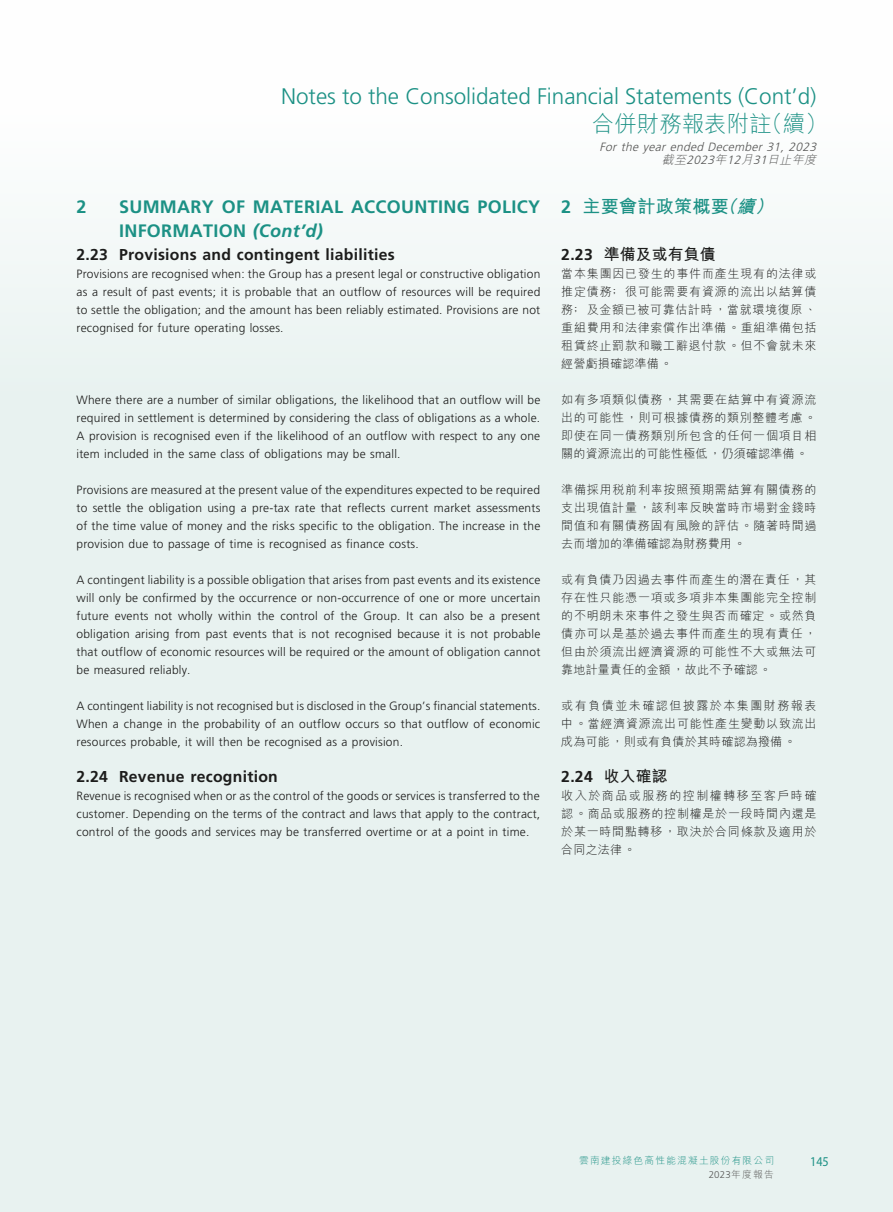
<style>
.page{position:relative;width:893px;height:1212px;background:#fff}
.page>*{position:absolute;margin:0;border:0;box-sizing:border-box;transform-origin:0 0}
.t1{font:300 22.5px "Frutiger LT Std";letter-spacing:-.005em;color:#1c9185}
.t2{font:300 22.5px "M Hei HK";letter-spacing:-.005em;color:#1c9185}
.t3{font:700 18px/24px "Frutiger LT Std";letter-spacing:.015em;color:#1c9185}
.t4{font:700 18px "M Hei HK";letter-spacing:.015em;color:#1c9185}
.t5{font:700 15.75px "Frutiger LT Std";letter-spacing:.015em;color:#1c1c1b}
.t6{font:700 15.75px "M Hei HK";letter-spacing:.015em;color:#1c1c1b}
.t7{font:13.5px "Myriad Pro";color:#1c9185;scale:.9 1}
.t8{font:300 12px/18px "Frutiger LT Std";letter-spacing:.015em;color:#1c1c1b;text-align:justify}
.t9{font:300 12px/18px "M Hei HK";letter-spacing:.06em;color:#1c1c1b;text-align:justify}
.t10{font:italic 300 12px "Frutiger LT Std";color:#575756}
.t11{font:italic 300 12px "M Hei HK";color:#575756}
.t12{font:300 9.75px "M Hei HK";letter-spacing:.115em;color:#1c9185}
.t13{font:300 9.75px "Frutiger LT Std";color:#575756}
.s1{font-style:italic}
.s2{font-family:"Frutiger LT Std"}
.s3{font-family:"M Hei HK"}
</style>
<div class="page">
<div style="left:0;top:0;width:893px;height:1212px;background:linear-gradient(to bottom,#f7fafa,#e2efec)"></div>
<h1 class="t1" style="left:281px;top:84px;width:537px">Notes to the Consolidated Financial Statements (Cont’d)</h1>
<h1 class="t2" style="left:592px;top:108px;width:237px">合併財務報表附註（續）</h1>
<h2 class="t3" style="left:77px;top:195px;width:12px">2</h2>
<h2 class="t3" style="left:119px;top:195px;width:423px">SUMMARY OF MATERIAL ACCOUNTING POLICY<br>INFORMATION <span class="s1">(Cont’d)</span></h2>
<h3 class="t5" style="left:77px;top:245px;width:320px">2.23 Provisions and contingent liabilities</h3>
<p class="t8" style="left:77px;top:265px;width:465px">Provisions are recognised when: the Group has a present legal or constructive obligation as a result of past events; it is probable that an outflow of resources will be required to settle the obligation; and the amount has been reliably estimated. Provisions are not recognised for future operating losses.</p>
<p class="t8" style="left:77px;top:391px;width:465px">Where there are a number of similar obligations, the likelihood that an outflow will be required in settlement is determined by considering the class of obligations as a whole.<br>A provision is recognised even if the likelihood of an outflow with respect to any one item included in the same class of obligations may be small.</p>
<p class="t8" style="left:77px;top:481px;width:465px">Provisions are measured at the present value of the expenditures expected to be required to settle the obligation using a pre-tax rate that reflects current market assessments of the time value of money and the risks specific to the obligation. The increase in the provision due to passage of time is recognised as finance costs.</p>
<p class="t8" style="left:77px;top:571px;width:465px">A contingent liability is a possible obligation that arises from past events and its existence will only be confirmed by the occurrence or non-occurrence of one or more uncertain future events not wholly within the control of the Group. It can also be a present obligation arising from past events that is not recognised because it is not probable that outflow of economic resources will be required or the amount of obligation cannot be measured reliably.</p>
<p class="t8" style="left:77px;top:697px;width:465px">A contingent liability is not recognised but is disclosed in the Group’s financial statements.<br>When a change in the probability of an outflow occurs so that outflow of economic resources probable, it will then be recognised as a provision.</p>
<h3 class="t5" style="left:77px;top:767px;width:203px">2.24 Revenue recognition</h3>
<p class="t8" style="left:77px;top:787px;width:465px">Revenue is recognised when or as the control of the goods or services is transferred to the customer. Depending on the terms of the contract and laws that apply to the contract, control of the goods and services may be transferred overtime or at a point in time.</p>
<p class="t10" style="left:599px;top:140px;width:221px">For the year ended December 31, 2023</p>
<p class="t11" style="left:662px;top:151px;width:159px">截至<span class="s2">2023</span>年<span class="s2">12</span>月<span class="s2">31</span>日止年度</p>
<h2 class="t4" style="left:561px;top:194px;width:219px"><span class="s2">2</span> 主要會計政策概要<span class="s1">（續）</span></h2>
<h3 class="t6" style="left:561px;top:242px;width:156px"><span class="s2">2.23</span> 準備及或有負債</h3>
<p class="t9" style="left:561px;top:264px;width:257px">當本集團因已發生的事件而產生現有的法律或推定債務﹔很可能需要有資源的流出以結算債務﹔及金額已被可靠估計時，當就環境復原、重組費用和法律索償作出準備。重組準備包括租賃終止罰款和職工辭退付款。但不會就未來經營虧損確認準備。</p>
<p class="t9" style="left:561px;top:390px;width:257px">如有多項類似債務，其需要在結算中有資源流出的可能性，則可根據債務的類別整體考慮。即使在同一債務類別所包含的任何一個項目相關的資源流出的可能性極低，仍須確認準備。</p>
<p class="t9" style="left:561px;top:480px;width:257px">準備採用稅前利率按照預期需結算有關債務的支出現值計量，該利率反映當時市場對金錢時間值和有關債務固有風險的評估。隨著時間過去而增加的準備確認為財務費用。</p>
<p class="t9" style="left:561px;top:570px;width:257px">或有負債乃因過去事件而產生的潛在責任，其存在性只能憑一項或多項非本集團能完全控制的不明朗未來事件之發生與否而確定。或然負債亦可以是基於過去事件而產生的現有責任，但由於須流出經濟資源的可能性不大或無法可靠地計量責任的金額，故此不予確認。</p>
<p class="t9" style="left:561px;top:696px;width:257px">或有負債並未確認但披露於本集團財務報表中。當經濟資源流出可能性產生變動以致流出成為可能，則或有負債於其時確認為撥備。</p>
<h3 class="t5" style="left:561px;top:767px;width:108px">2.24 <span class="s3">收入確認</span></h3>
<p class="t9" style="left:561px;top:786px;width:257px">收入於商品或服務的控制權轉移至客戶時確認。商品或服務的控制權是於一段時間內還是於某一時間點轉移，取決於合同條款及適用於合同之法律。</p>
<p class="t12" style="left:579px;top:1154px;width:196px">雲南建投綠色高性能混凝土股份有限公司</p>
<p class="t13" style="left:709px;top:1169px;width:67px">2023<span class="s3">年度報告</span></p>
<p class="t7" style="left:810px;top:1154px;width:22px">145</p>
</div>
